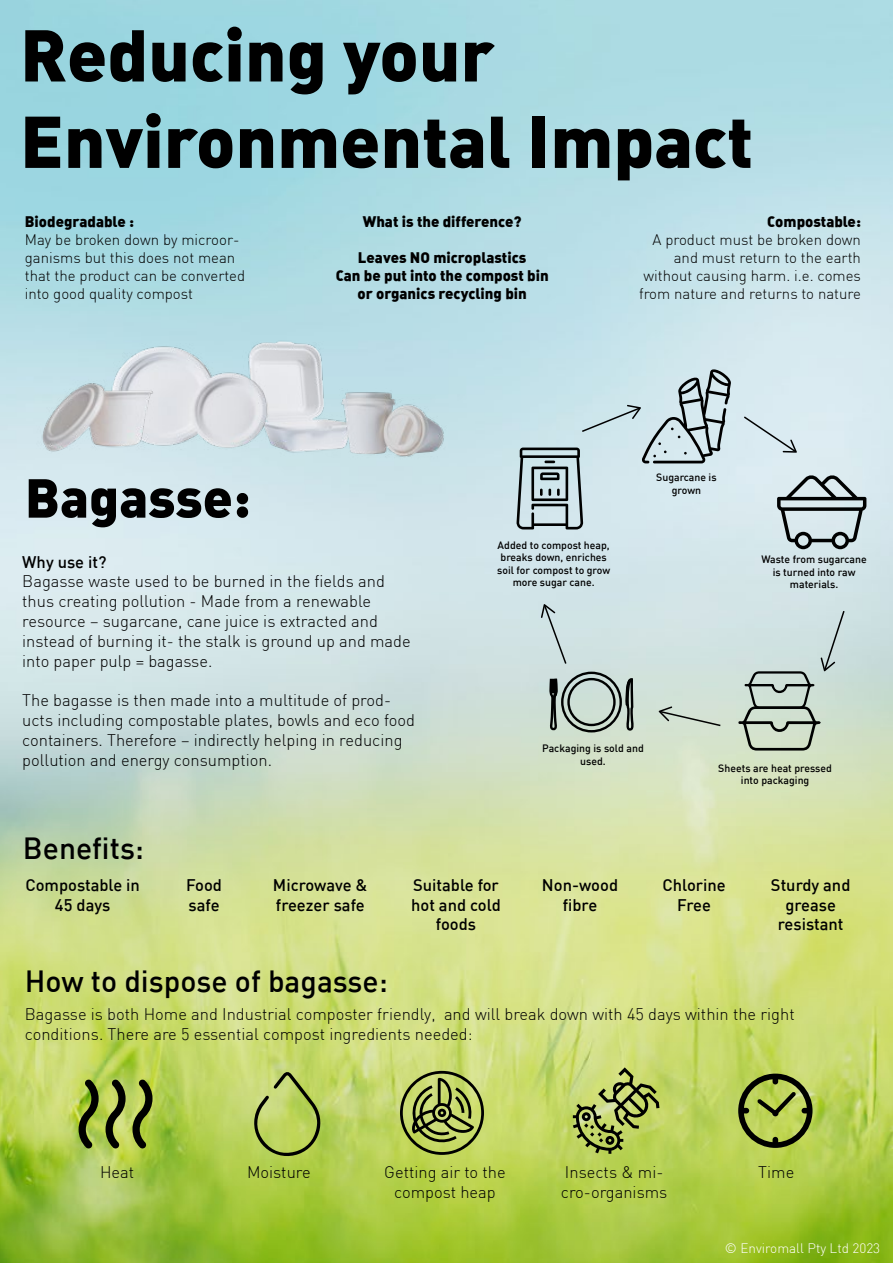
<style>
.page{position:relative;width:893px;height:1263px;background:#fff}
.page>*{position:absolute;margin:0;border:0;box-sizing:border-box;transform-origin:0 0}
.t1{font:72px/86.4px "DIN Black Alternate";color:#000}
.t2{font:54px "DIN Black Alternate";color:#000}
.t3{font:500 30px "DIN";color:#000}
.t4{font:300 16.5px/19.8px "DIN";color:#000}
.t5{font:500 16.5px/19.5px "DIN";color:#000;text-align:center}
.t6{font:300 15px/18px "DIN";color:#000}
.t7{font:15px/18px "DIN Black Alternate";color:#000;text-align:center}
.t8{font:300 13.5px "DIN";color:#fff}
.t9{font:500 10.5px/12.6px "DIN";color:#000;text-align:center}
</style>
<div class="page">
<img style="left:0;top:0;width:893px;height:1263px">
<img style="left:243px;top:334px;width:116px;height:124px">
<img style="left:104px;top:344px;width:170px;height:112px">
<img style="left:312px;top:361px;width:154px;height:103px">
<img style="left:27px;top:352px;width:153px;height:103px">
<svg style="left:79px;top:1079px;width:20px;height:69px"></svg>
<svg style="left:106px;top:1079px;width:20px;height:69px"></svg>
<svg style="left:132px;top:1079px;width:21px;height:69px"></svg>
<svg style="left:400px;top:1071px;width:84px;height:84px"></svg>
<svg style="left:573px;top:1067px;width:86px;height:87px"></svg>
<svg style="left:738px;top:1073px;width:74px;height:75px"></svg>
<svg style="left:777px;top:474px;width:89px;height:75px"></svg>
<svg style="left:549px;top:672px;width:85px;height:60px"></svg>
<svg style="left:742px;top:415px;width:55px;height:38px"></svg>
<svg style="left:659px;top:706px;width:63px;height:21px"></svg>
<svg style="left:541px;top:604px;width:27px;height:61px"></svg>
<svg style="left:516px;top:369px;width:215px;height:160px"></svg>
<svg style="left:738px;top:609px;width:108px;height:141px"></svg>
<svg style="left:253px;top:1071px;width:74px;height:91px"></svg>
<h1 class="t1" style="left:20px;top:8px;width:735px">Reducing your<br>Environmental Impact</h1>
<p class="t7" style="left:25px;top:212px;width:111px">Biodegradable :</p>
<p class="t6" style="left:25px;top:231px;width:222px">May be broken down by microor&shy;ganisms but this does not mean that the product can be converted into good quality compost</p>
<h2 class="t2" style="left:25px;top:462px;width:227px">Bagasse:</h2>
<p class="t7" style="left:363px;top:212px;width:160px">What is the difference?</p>
<p class="t7" style="left:336px;top:248px;width:214px">Leaves NO microplastics<br>Can be put into the compost bin or organics recycling bin</p>
<p class="t7" style="left:767px;top:212px;width:95px">Compostable:</p>
<p class="t6" style="left:639px;top:231px;width:223px;text-align:right">A product must be broken down and must return to the earth without causing harm. i.e. comes from nature and returns to nature</p>
<p class="t9" style="left:656px;top:471px;width:62px">Sugarcane is grown</p>
<p class="t5" style="left:22px;top:551px;width:86px">Why use it?</p>
<p class="t4" style="left:22px;top:571px;width:390px">Bagasse waste used to be burned in the fields and thus creating pollution - Made from a renewable resource – sugarcane, cane juice is extracted and instead of burning it- the stalk is ground up and made into paper pulp = bagasse.</p>
<p class="t4" style="left:22px;top:690px;width:394px">The bagasse is then made into a multitude of prod&shy;ucts including compostable plates, bowls and eco food containers. Therefore – indirectly helping in reducing pollution and energy consumption.</p>
<p class="t9" style="left:497px;top:538px;width:115px">Added to compost heap, breaks down, enriches soil for compost to grow more sugar cane.</p>
<p class="t9" style="left:542px;top:742px;width:103px">Packaging is sold and used.</p>
<p class="t9" style="left:761px;top:553px;width:107px">Waste from sugarcane is turned into raw materials.</p>
<p class="t9" style="left:718px;top:761px;width:115px">Sheets are heat pressed into packaging</p>
<h3 class="t3" style="left:23px;top:829px;width:123px">Benefits:</h3>
<p class="t5" style="left:25px;top:875px;width:116px">Compostable in<br>45 days</p>
<p class="t5" style="left:186px;top:875px;width:37px;text-align:left">Food safe</p>
<p class="t5" style="left:273px;top:875px;width:96px;text-align:left">Microwave &amp; freezer safe</p>
<p class="t5" style="left:411px;top:875px;width:91px">Suitable for hot and cold foods</p>
<p class="t5" style="left:542px;top:875px;width:78px">Non-wood fibre</p>
<p class="t5" style="left:662px;top:875px;width:65px">Chlorine<br>Free</p>
<p class="t5" style="left:771px;top:875px;width:81px">Sturdy and grease resistant</p>
<h3 class="t3" style="left:25px;top:962px;width:364px">How to dispose of bagasse:</h3>
<p class="t4" style="left:25px;top:1004px;width:771px">Bagasse is both Home and Industrial composter friendly, and will break down with 45 days within the right conditions. There are 5 essential compost ingredients needed:</p>
<p class="t4" style="left:100px;top:1162px;width:36px">Heat</p>
<p class="t4" style="left:247px;top:1162px;width:65px">Moisture</p>
<p class="t4" style="left:384px;top:1162px;width:123px;text-align:center">Getting air to the compost heap</p>
<p class="t4" style="left:561px;top:1162px;width:108px">Insects &amp; mi&shy;cro-organisms</p>
<p class="t4" style="left:758px;top:1162px;width:38px">Time</p>
<p class="t8" style="left:725px;top:1240px;width:157px">© Enviromall Pty Ltd 2023</p>
</div>
